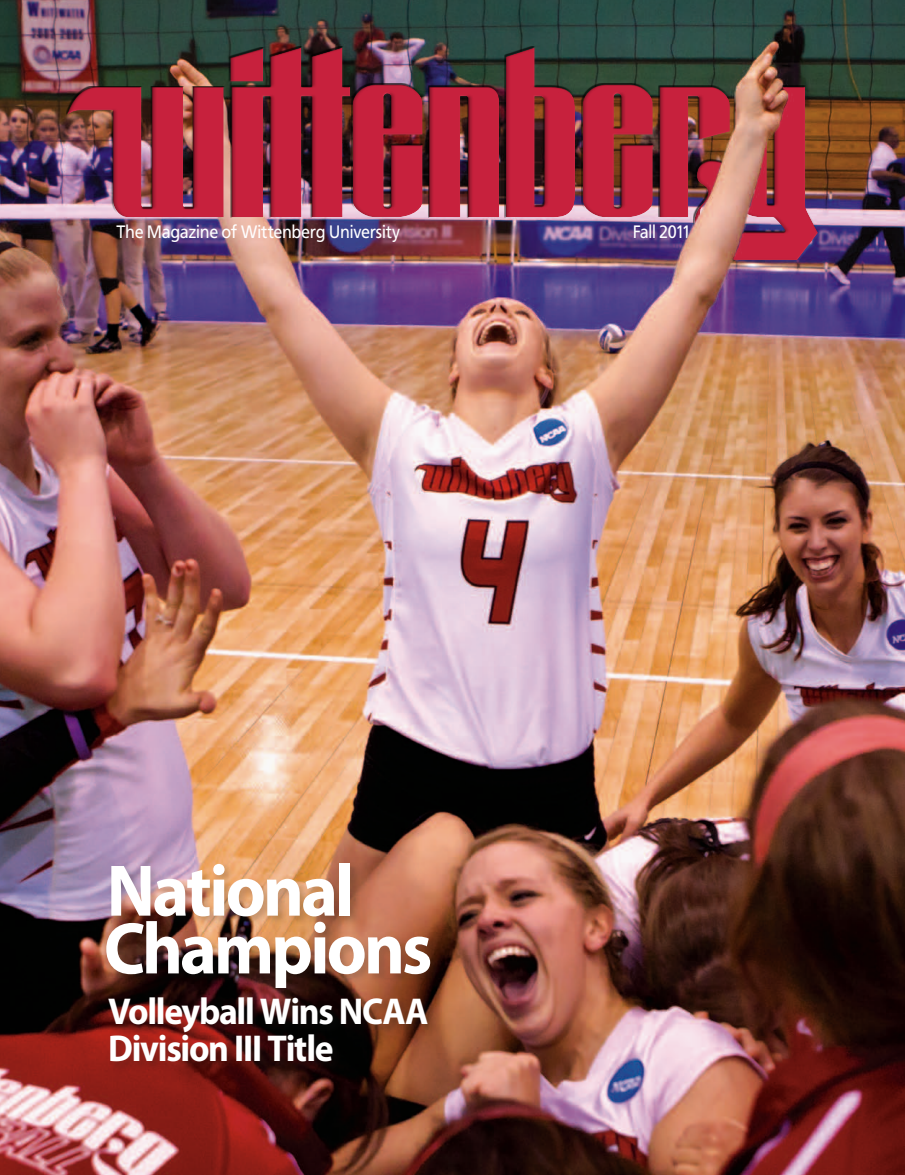
<style>
.page{position:relative;width:905px;height:1175px;background:#fff}
.page>*{position:absolute;margin:0;border:0;box-sizing:border-box;transform-origin:0 0}
.t1{font:700 73.65px/57.8px "Myriad Pro";letter-spacing:-.04em;color:#fff;scale:.95 1}
.t2{font:700 37.5px/37.5px "Myriad Pro";letter-spacing:-.035em;color:#fff;scale:.95 1}
.t3{font:18px "Frutiger";letter-spacing:-.025em;color:#fff;scale:.9 1}
.t4{font:18px "Frutiger";letter-spacing:-.055em;color:#fff;scale:.9 1}
</style>
<div class="page">
<img style="left:0;top:0;width:904px;height:1174px">
<div style="left:58px;top:77px;width:173px;height:149px;background:#1c1c1a;opacity:.25"></div>
<div style="left:66px;top:86px;width:159px;height:133px;background:#1c1c1a;opacity:.75"></div>
<div style="left:66px;top:86px;width:159px;height:126px;background:#1c1c1a;opacity:.75"></div>
<svg style="left:659px;top:87px;width:26px;height:173px;background:#aa2b4f"></svg>
<div style="left:685px;top:77px;width:140px;height:191px;background:#1c1c1a;opacity:.25"></div>
<div style="left:693px;top:86px;width:127px;height:176px;background:#1c1c1a;opacity:.75"></div>
<div style="left:693px;top:86px;width:126px;height:155px;background:#1c1c1a;opacity:.75"></div>
<div style="left:419px;top:77px;width:88px;height:149px;background:#1c1c1a;opacity:.25"></div>
<div style="left:428px;top:86px;width:73px;height:132px;background:#1c1c1a;opacity:.75"></div>
<div style="left:574px;top:74px;width:86px;height:152px;background:#1c1c1a;opacity:.25"></div>
<div style="left:581px;top:92px;width:74px;height:127px;background:#1c1c1a;opacity:.75"></div>
<div style="left:581px;top:83px;width:73px;height:126px;background:#1c1c1a;opacity:.75"></div>
<div style="left:496px;top:37px;width:86px;height:189px;background:#1c1c1a;opacity:.25"></div>
<div style="left:504px;top:47px;width:73px;height:172px;background:#1c1c1a;opacity:.75"></div>
<div style="left:504px;top:46px;width:71px;height:171px;background:#1c1c1a;opacity:.75"></div>
<div style="left:221px;top:37px;width:138px;height:189px;background:#1c1c1a;opacity:.25"></div>
<img style="left:230px;top:47px;width:192px;height:170px">
<div style="left:343px;top:74px;width:88px;height:152px;background:#1c1c1a;opacity:.25"></div>
<div style="left:351px;top:92px;width:73px;height:127px;background:#1c1c1a;opacity:.75"></div>
<div style="left:351px;top:83px;width:73px;height:126px;background:#1c1c1a;opacity:.75"></div>
<div style="left:104px;top:861px;width:337px;height:211px;background:#1c1c1a;opacity:.19"></div>
<p class="t3" style="left:116px;top:221px;width:317px">The Magazine of Wittenberg University</p>
<p class="t4" style="left:633px;top:221px;width:66px">Fall 2011</p>
<p class="t1" style="left:104px;top:859px;width:347px">National<br>Champions</p>
<p class="t2" style="left:108px;top:991px;width:339px">Volleyball Wins NCAA<br>Division III Title</p>
</div>
